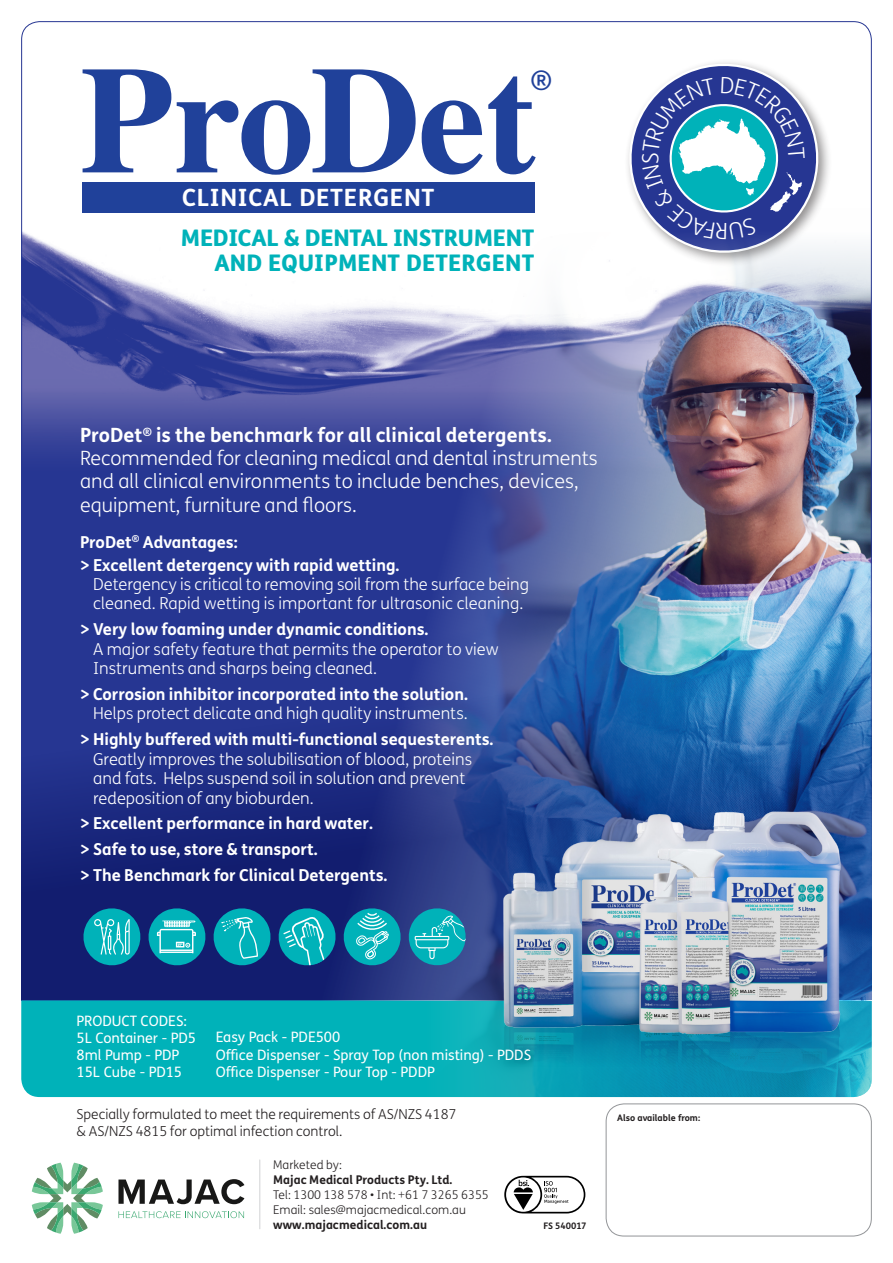
<style>
.page{position:relative;width:893px;height:1263px;background:#fff}
.page>*{position:absolute;margin:0;border:0;box-sizing:border-box;transform-origin:0 0}
.t1{font:700 152.4px "Times";letter-spacing:-.015em;color:#20419a}
.t2{font:27px "FS Me";color:#20419a}
.t3{font:700 23.85px "FS Me";letter-spacing:.03em;color:#fff}
.t4{font:800 22.95px/25.3px "FS Me";letter-spacing:-.01em;color:#00b2b9;text-align:right}
.t5{font:300 22.5px "FS Me";color:#fff}
.t6{font:300 19.65px/23.1px "FS Me";color:#fff}
.t7{font:300 16.5px/19.5px "FS Me";color:#fff}
.t8{font:700 16.5px/19.5px "FS Me";color:#fff;text-align:right}
.t9{font:14.4px/17.2px "FS Me";color:#fff}
.t10{font:300 13.8px "FS Me";color:#231f20}
.t11{font:300 12px "FS Me";letter-spacing:.005em;color:#231f20}
.t12{font:700 12px "FS Me";letter-spacing:.005em;color:#231f20}
.t13{font:700 9px "FS Me";color:#231f20}
.s1{font-weight:700}
.s2{font-weight:300}
</style>
<div class="page">
<div style="left:21px;top:1000px;width:166px;height:97px;background:#00b2b9"></div>
<img style="left:187px;top:1000px;width:286px;height:97px">
<svg style="left:32px;top:1163px;width:71px;height:71px"></svg>
<svg style="left:118px;top:1179px;width:126px;height:25px"></svg>
<svg style="left:118px;top:1211px;width:126px;height:7px"></svg>
<img style="left:21px;top:21px;width:851px;height:627px">
<img style="left:473px;top:1045px;width:399px;height:192px">
<div style="left:606px;top:1103px;width:266px;height:133px;border:1px solid #939598;border-radius:18px"></div>
<svg style="left:21px;top:648px;width:851px;height:352px;background:#233f8f"></svg>
<svg style="left:80px;top:904px;width:389px;height:65px;background:#1d7fa3"></svg>
<img style="left:473px;top:802px;width:399px;height:243px">
<div style="left:82px;top:182px;width:452px;height:30px;background:#20419a"></div>
<hr style="left:259px;top:1160px;width:1px;height:69px;background:#d1d2d4">
<svg style="left:618px;top:52px;width:212px;height:212px"></svg>
<p class="t1" style="left:80px;top:-25px;width:458px">ProDet</p>
<p class="t2" style="left:530px;top:62px;width:23px">®</p>
<p class="t3" style="left:182px;top:179px;width:254px">CLINICAL DETERGENT</p>
<p class="t4" style="left:181px;top:224px;width:355px">MEDICAL &amp; DENTAL INSTRUMENT<br>AND EQUIPMENT DETERGENT</p>
<p class="t5" style="left:635px;top:164px;width:13px;rotate:-90deg">S</p>
<p class="t6" style="left:80px;top:423px;width:519px"><span class="s1">ProDet</span><sup>®</sup> <span class="s1">is the benchmark for all clinical detergents.<br></span>Recommended for cleaning medical and dental instruments and all clinical environments to include benches, devices, equipment, furniture and floors.</p>
<p class="t8" style="left:80px;top:531px;width:159px">ProDet<sup>®</sup> Advantages:</p>
<p class="t7" style="left:93px;top:554px;width:437px;text-indent:-13px"><span class="s1">&gt; Excellent detergency with rapid wetting.<br></span>Detergency is critical to removing soil from the surface being cleaned. Rapid wetting is important for ultrasonic cleaning.</p>
<p class="t7" style="left:93px;top:619px;width:407px;text-indent:-13px"><span class="s1">&gt; Very low foaming under dynamic conditions.<br></span>A major safety feature that permits the operator to view<br>Instruments and sharps being cleaned.</p>
<p class="t8" style="left:80px;top:683px;width:389px">&gt; Corrosion inhibitor incorporated into the solution.<br><span class="s2">Helps protect delicate and high quality instruments.</span></p>
<p class="t7" style="left:93px;top:729px;width:402px;text-indent:-13px"><span class="s1">&gt; Highly buffered with multi-functional sequesterents.<br></span>Greatly improves the solubilisation of blood, proteins and fats. Helps suspend soil in solution and prevent redeposition of any bioburden.</p>
<p class="t8" style="left:80px;top:813px;width:294px">&gt; Excellent performance in hard water.</p>
<p class="t8" style="left:80px;top:839px;width:239px">&gt; Safe to use, store &amp; transport.</p>
<p class="t8" style="left:80px;top:865px;width:309px">&gt; The Benchmark for Clinical Detergents.</p>
<p class="t9" style="left:77px;top:1012px;width:121px">PRODUCT CODES:<br>5L Container - PD5</p>
<p class="t9" style="left:77px;top:1046px;width:104px">8ml Pump - PDP</p>
<p class="t9" style="left:77px;top:1063px;width:107px">15L Cube - PD15</p>
<p class="t10" style="left:77px;top:1105px;width:381px">Specially formulated to meet the requirements of AS/NZS 4187</p>
<p class="t10" style="left:77px;top:1122px;width:267px">&amp; AS/NZS 4815 for optimal infection control.</p>
<p class="t9" style="left:216px;top:1028px;width:317px">Easy Pack - PDE500<br>Office Dispenser - Spray Top (non misting) - PDDS<br>Office Dispenser - Pour Top - PDDP</p>
<p class="t11" style="left:273px;top:1157px;width:70px">Marketed by:</p>
<p class="t12" style="left:273px;top:1170px;width:181px">Majac Medical Products Pty. Ltd.</p>
<p class="t11" style="left:273px;top:1187px;width:217px">Tel: 1300 138 578 • Int: +61 7 3265 6355</p>
<p class="t11" style="left:273px;top:1202px;width:194px">Email: sales@majacmedical.com.au</p>
<p class="t12" style="left:273px;top:1215px;width:156px">www.majacmedical.com.au</p>
<p class="t13" style="left:543px;top:1218px;width:45px">FS 540017</p>
<p class="t13" style="left:617px;top:1111px;width:84px">Also available from:</p>
</div>
